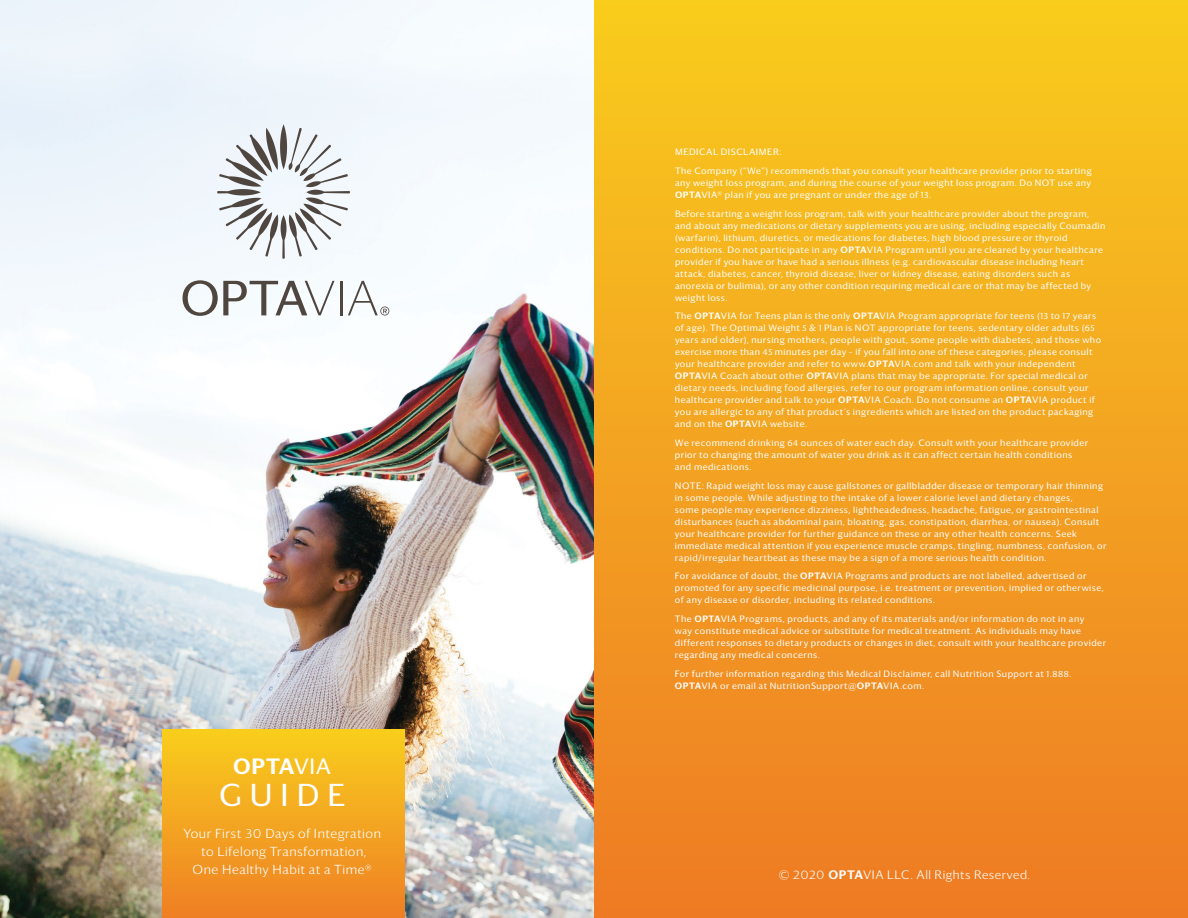
<style>
.page{position:relative;width:1188px;height:918px;background:#fff}
.page>*{position:absolute;margin:0;border:0;box-sizing:border-box;transform-origin:0 0}
.t1{font:30.9px "Darby Sans Regular TSFL";letter-spacing:.255em;color:#fff}
.t2{font:21.6px "Darby Sans Medium TSFL";color:#fff}
.t3{font:12.75px/18px "Darby Sans Light TSFL";letter-spacing:.04em;color:#fff;text-align:center}
.t4{font:12px "Darby Sans Light TSFL";letter-spacing:.045em;color:#fff}
.t5{font:9px/12px "Darby Sans Regular TSFL";letter-spacing:.055em;color:#fff}
.s1{font-family:"Darby Sans Regular TSFL"}
.s2{font-family:"Darby Sans Medium TSFL"}
</style>
<div class="page">
<div style="left:594px;top:0;width:594px;height:918px;background:linear-gradient(to bottom,#f8cc1d,#ee7a25)"></div>
<img style="left:0;top:0;width:594px;height:918px">
<div style="left:163px;top:730px;width:241px;height:188px;background:linear-gradient(to bottom,#f9cd1d,#ef7f24)"></div>
<svg style="left:217px;top:124px;width:133px;height:135px"></svg>
<svg style="left:183px;top:280px;width:152px;height:36px"></svg>
<hr style="left:340px;top:281px;width:2px;height:34px;background:#504640">
<svg style="left:348px;top:281px;width:41px;height:35px"></svg>
<h2 class="t2" style="left:233px;top:750px;width:100px">OPTA<span class="s1">VIA</span></h2>
<h1 class="t1" style="left:219px;top:773px;width:128px">GUIDE</h1>
<h3 class="t3" style="left:183px;top:824px;width:199px">Your First 30 Days of Integration to Lifelong Transformation,<br>One Healthy Habit at a Time®</h3>
<p class="t5" style="left:675px;top:142px;width:418px;line-height:18.8px">MEDICAL DISCLAIMER:<br>The Company (“We”) recommends that you consult your healthcare provider prior to starting</p>
<p class="t5" style="left:675px;top:176px;width:418px">any weight loss program, and during the course of your weight loss program. Do NOT use any<br><span class="s2">OPTA</span>VIA® plan if you are pregnant or under the age of 13.</p>
<p class="t5" style="left:675px;top:207px;width:432px">Before starting a weight loss program, talk with your healthcare provider about the program, and about any medications or dietary supplements you are using, including especially Coumadin (warfarin), lithium, diuretics, or medications for diabetes, high blood pressure or thyroid conditions. Do not participate in any <span class="s2">OPTA</span>VIA Program until you are cleared by your healthcare provider if you have or have had a serious illness (e.g. cardiovascular disease including heart attack, diabetes, cancer, thyroid disease, liver or kidney disease, eating disorders such as anorexia or bulimia), or any other condition requiring medical care or that may be affected by weight loss.</p>
<p class="t5" style="left:675px;top:310px;width:428px">The <span class="s2">OPTA</span>VIA for Teens plan is the only <span class="s2">OPTA</span>VIA Program appropriate for teens (13 to 17 years of age). The Optimal Weight 5 &amp; 1 Plan is NOT appropriate for teens, sedentary older adults (65 years and older), nursing mothers, people with gout, some people with diabetes, and those who exercise more than 45 minutes per day – if you fall into one of these categories, please consult your healthcare provider and refer to www.<span class="s2">OPTA</span>VIA.com and talk with your independent <span class="s2">OPTA</span>VIA Coach about other <span class="s2">OPTA</span>VIA plans that may be appropriate. For special medical or dietary needs, including food allergies, refer to our program information online, consult your healthcare provider and talk to your <span class="s2">OPTA</span>VIA Coach. Do not consume an <span class="s2">OPTA</span>VIA product if you are allergic to any of that product’s ingredients which are listed on the product packaging and on the <span class="s2">OPTA</span>VIA website.</p>
<p class="t5" style="left:675px;top:436px;width:415px">We recommend drinking 64 ounces of water each day. Consult with your healthcare provider prior to changing the amount of water you drink as it can affect certain health conditions and medications.</p>
<p class="t5" style="left:675px;top:479px;width:433px">NOTE: Rapid weight loss may cause gallstones or gallbladder disease or temporary hair thinning in some people. While adjusting to the intake of a lower calorie level and dietary changes,<br>some people may experience dizziness, lightheadedness, headache, fatigue, or gastrointestinal disturbances (such as abdominal pain, bloating, gas, constipation, diarrhea, or nausea). Consult your healthcare provider for further guidance on these or any other health concerns. Seek immediate medical attention if you experience muscle cramps, tingling, numbness, confusion, or rapid/irregular heartbeat as these may be a sign of a more serious health condition.</p>
<p class="t5" style="left:675px;top:570px;width:430px">For avoidance of doubt, the <span class="s2">OPTA</span>VIA Programs and products are not labelled, advertised or promoted for any specific medicinal purpose, i.e. treatment or prevention, implied or otherwise, of any disease or disorder, including its related conditions.</p>
<p class="t5" style="left:675px;top:612px;width:433px">The <span class="s2">OPTA</span>VIA Programs, products, and any of its materials and/or information do not in any<br>way constitute medical advice or substitute for medical treatment. As individuals may have different responses to dietary products or changes in diet, consult with your healthcare provider regarding any medical concerns.</p>
<p class="t5" style="left:675px;top:667px;width:398px">For further information regarding this Medical Disclaimer, call Nutrition Support at 1.888.<br><span class="s2">OPTA</span>VIA or email at NutritionSupport@<span class="s2">OPTA</span>VIA.com.</p>
<h3 class="t4" style="left:779px;top:867px;width:253px">© 2020 <span class="s2">OPTA</span>VIA LLC. All Rights Reserved.</h3>
</div>
